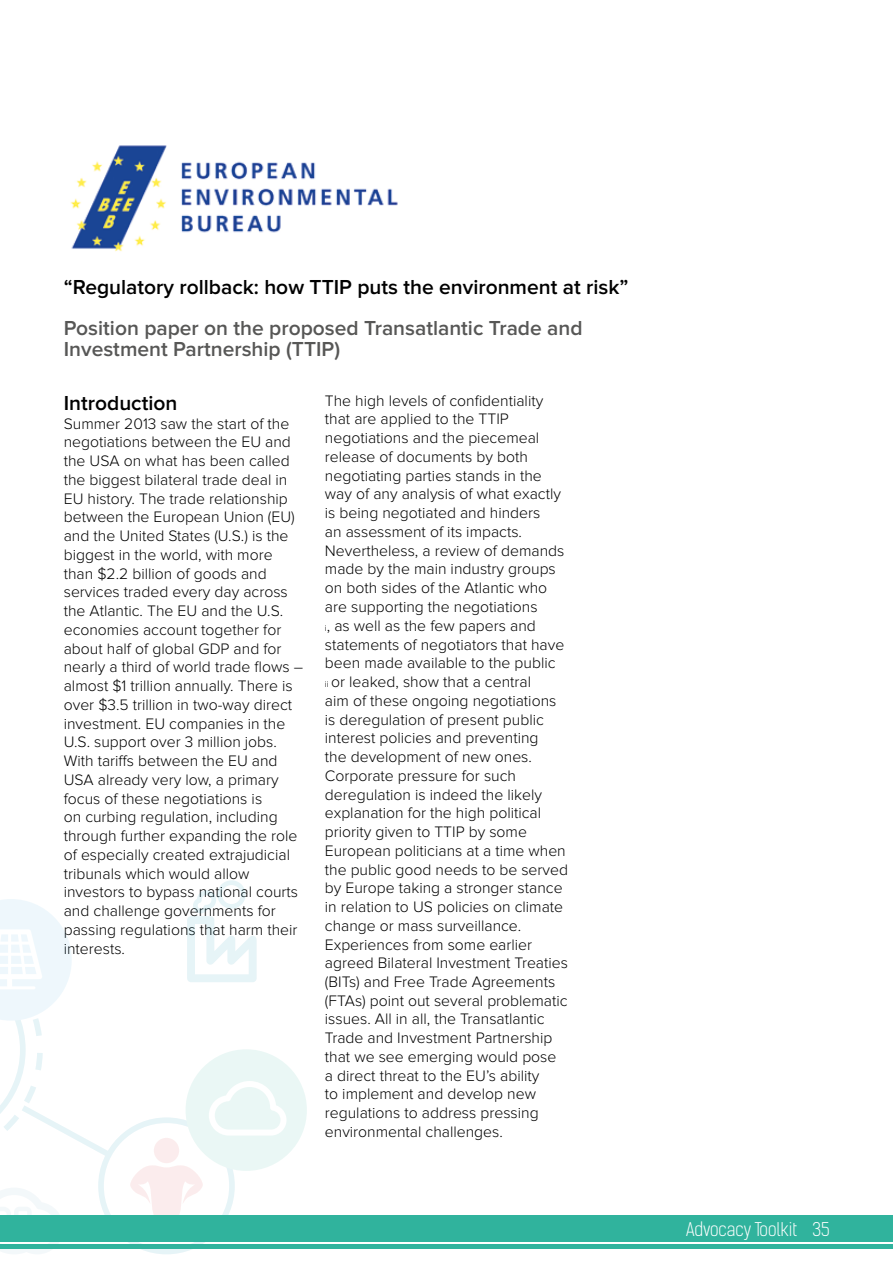
<style>
.page{position:relative;width:893px;height:1263px;background:#fff}
.page>*{position:absolute;margin:0;border:0;box-sizing:border-box;transform-origin:0 0}
.t1{font:600 21px/21px "Proxima Nova";color:#575756}
.t2{font:600 21px "Proxima Nova";color:#000}
.t3{font:300 18px "Kelson Sans";color:#fff}
.t4{font:300 15.75px/18.8px "Proxima Nova";color:#000}
.s1{font-size:9px}
</style>
<div class="page">
<img style="left:70px;top:145px;width:328px;height:107px">
<div style="left:186px;top:1049px;width:121px;height:122px;background:#eaf7f5;border-radius:50%"></div>
<svg style="left:0;top:880px;width:286px;height:374px"></svg>
<div style="left:0;top:1215px;width:893px;height:27px;background:#30b39d"></div>
<hr style="left:0;top:1244px;width:893px;height:4px;background:#30b39d">
<h1 class="t2" style="left:64px;top:275px;width:566px">“Regulatory rollback: how TTIP puts the environment at risk”</h1>
<h1 class="t1" style="left:64px;top:318px;width:520px">Position paper on the proposed Transatlantic Trade and<br>Investment Partnership (TTIP)</h1>
<h1 class="t2" style="left:64px;top:391px;width:115px">Introduction</h1>
<p class="t4" style="left:64px;top:414px;width:241px">Summer 2013 saw the start of the negotiations between the EU and the USA on what has been called the biggest bilateral trade deal in<br>EU history. The trade relationship between the European Union (EU) and the United States (U.S.) is the biggest in the world, with more than $2.2 billion of goods and services traded every day across the Atlantic. The EU and the U.S. economies account together for about half of global GDP and for nearly a third of world trade flows – almost $1 trillion annually. There is over $3.5 trillion in two-way direct investment. EU companies in the<br>U.S. support over 3 million jobs.<br>With tariffs between the EU and<br>USA already very low, a primary focus of these negotiations is<br>on curbing regulation, including through further expanding the role of especially created extrajudicial tribunals which would allow investors to bypass national courts and challenge governments for passing regulations that harm their interests.</p>
<p class="t4" style="left:325px;top:391px;width:245px">The high levels of confidentiality that are applied to the TTIP negotiations and the piecemeal release of documents by both negotiating parties stands in the way of any analysis of what exactly is being negotiated and hinders<br>an assessment of its impacts.<br>Nevertheless, a review of demands made by the main industry groups on both sides of the Atlantic who are supporting the negotiations<br><span class="s1">i</span>, as well as the few papers and statements of negotiators that have been made available to the public<br><span class="s1">ii</span> or leaked, show that a central<br>aim of these ongoing negotiations is deregulation of present public interest policies and preventing<br>the development of new ones.<br>Corporate pressure for such deregulation is indeed the likely explanation for the high political priority given to TTIP by some<br>European politicians at a time when the public good needs to be served by Europe taking a stronger stance in relation to US policies on climate change or mass surveillance.<br>Experiences from some earlier agreed Bilateral Investment Treaties (BITs) and Free Trade Agreements (FTAs) point out several problematic issues. All in all, the Transatlantic<br>Trade and Investment Partnership that we see emerging would pose a direct threat to the EU’s ability<br>to implement and develop new regulations to address pressing environmental challenges.</p>
<p class="t3" style="left:686px;top:1218px;width:145px">Advocacy Toolkit 35</p>
</div>
